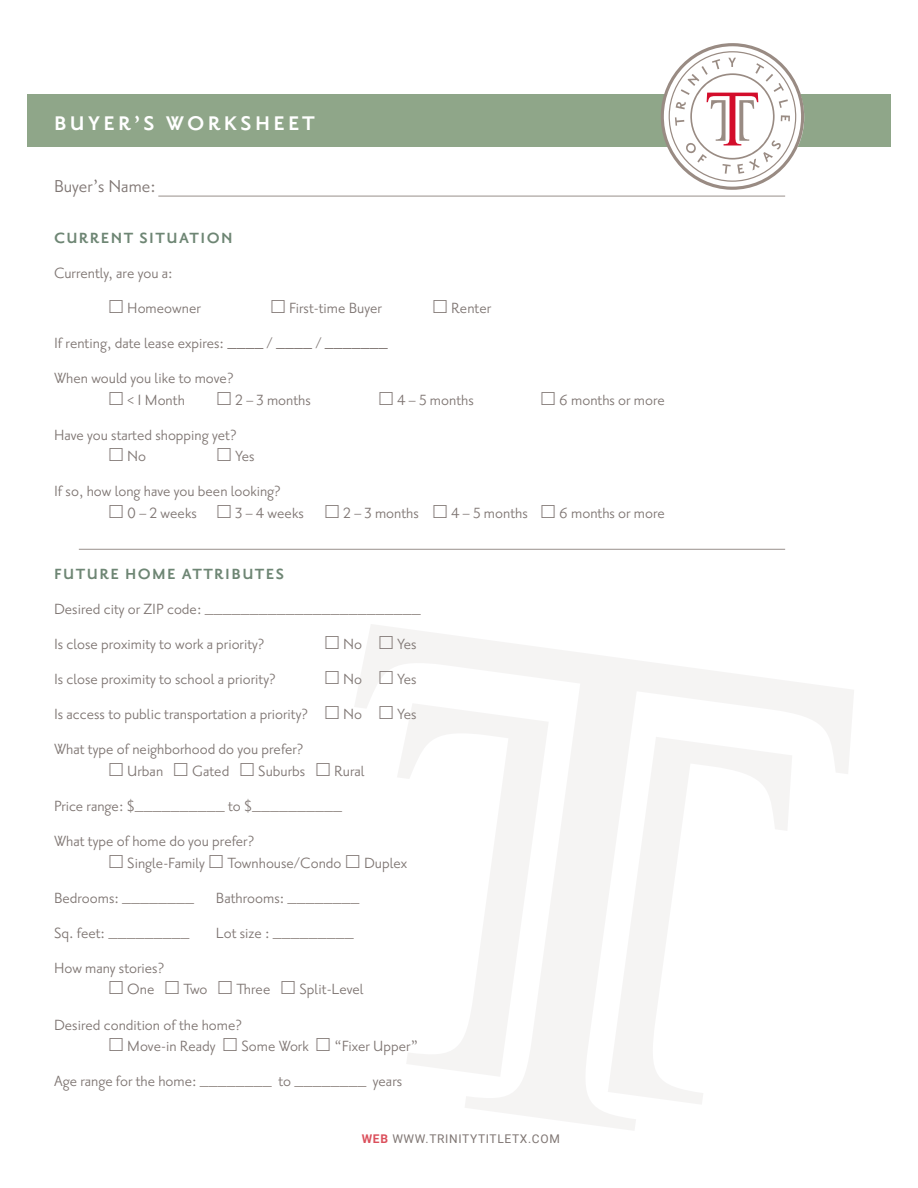
<style>
.page{position:relative;width:918px;height:1188px;background:#fff}
.page>*{position:absolute;margin:0;border:0;box-sizing:border-box;transform-origin:0 0}
.t1{font:700 24px "Priori Sans OT";letter-spacing:.14em;color:#fff}
.t2{font:21px "Priori Sans OT";color:#7f7673}
.t3{font:18px/21.6px "Priori Sans OT";color:#7f7673}
.t4{font:18px "Priori Sans OT";color:#988f8b}
.t5{font:700 18px "Priori Sans OT";letter-spacing:.08em;color:#6e8674}
.t6{font:12px "Roboto";letter-spacing:.055em;color:#7f7673}
.s1{color:#7f7673}
.s2{color:#988f8b}
.s3{font-weight:700;color:#db505c}
</style>
<div class="page">
<svg style="left:355px;top:624px;width:499px;height:506px"></svg>
<svg style="left:397px;top:703px;width:152px;height:374px"></svg>
<svg style="left:608px;top:737px;width:184px;height:368px"></svg>
<div style="left:27px;top:94px;width:864px;height:53px;background:#8fa689"></div>
<hr style="left:79px;top:549px;width:706px;height:1px;background:#988f8b">
<hr style="left:158px;top:196px;width:627px;height:1px;background:#988f8b">
<svg style="left:661px;top:43px;width:143px;height:147px"></svg>
<svg style="left:380px;top:636px;width:13px;height:13px"></svg>
<svg style="left:380px;top:671px;width:13px;height:13px"></svg>
<svg style="left:380px;top:706px;width:13px;height:13px"></svg>
<svg style="left:355px;top:854px;width:4px;height:14px"></svg>
<p class="t1" style="left:54px;top:112px;width:262px">BUYER’S WORKSHEET</p>
<p class="t2" style="left:54px;top:177px;width:103px">Buyer’s Name:</p>
<p class="t5" style="left:54px;top:229px;width:180px">CURRENT SITUATION</p>
<p class="t3" style="left:54px;top:263px;width:120px">Currently, are you a:</p>
<p class="t3" style="left:127px;top:298px;width:75px">Homeowner</p>
<p class="t3" style="left:289px;top:298px;width:94px">First-time Buyer</p>
<p class="t3" style="left:451px;top:298px;width:41px">Renter</p>
<p class="t3" style="left:54px;top:333px;width:335px">If renting, date lease expires: ____ / ____ / _______</p>
<p class="t3" style="left:127px;top:368px;width:108px;text-indent:-73px">When would you like to move? &lt; 1 Month</p>
<p class="t3" style="left:235px;top:390px;width:77px">2 – 3 months</p>
<p class="t3" style="left:397px;top:390px;width:78px">4 – 5 months</p>
<p class="t3" style="left:559px;top:390px;width:107px">6 months or more</p>
<p class="t3" style="left:127px;top:425px;width:111px;text-indent:-73px">Have you started shopping yet?<br>No</p>
<p class="t3" style="left:235px;top:446px;width:21px">Yes</p>
<p class="t3" style="left:54px;top:481px;width:228px;text-align:center">If so, how long have you been looking?<br>0 – 2 weeks</p>
<p class="t3" style="left:235px;top:503px;width:70px">3 – 4 weeks</p>
<p class="t3" style="left:343px;top:503px;width:77px">2 – 3 months</p>
<p class="t3" style="left:451px;top:503px;width:78px">4 – 5 months</p>
<p class="t3" style="left:559px;top:503px;width:107px">6 months or more</p>
<p class="t5" style="left:54px;top:566px;width:232px">FUTURE HOME ATTRIBUTES</p>
<p class="t4" style="left:54px;top:601px;width:368px"><span class="s1">Desired city or ZIP code:</span> ________________________</p>
<p class="t3" style="left:54px;top:634px;width:212px">Is close proximity to work a priority?</p>
<p class="t3" style="left:343px;top:634px;width:20px">No</p>
<p class="t3" style="left:397px;top:634px;width:21px">Yes</p>
<p class="t3" style="left:54px;top:669px;width:223px">Is close proximity to school a priority?</p>
<p class="t3" style="left:343px;top:669px;width:20px">No</p>
<p class="t3" style="left:397px;top:669px;width:21px">Yes</p>
<p class="t3" style="left:54px;top:704px;width:255px">Is access to public transportation a priority?</p>
<p class="t3" style="left:343px;top:704px;width:20px">No</p>
<p class="t3" style="left:397px;top:704px;width:21px">Yes</p>
<p class="t3" style="left:127px;top:739px;width:178px;text-indent:-73px">What type of neighborhood do you prefer?<br>Urban</p>
<p class="t3" style="left:192px;top:761px;width:39px">Gated</p>
<p class="t3" style="left:258px;top:761px;width:48px">Suburbs</p>
<p class="t3" style="left:334px;top:761px;width:32px">Rural</p>
<p class="t4" style="left:54px;top:798px;width:290px"><span class="s1">Price range: $</span>__________ <span class="s1">to $</span>__________</p>
<p class="t3" style="left:127px;top:831px;width:128px;text-indent:-73px">What type of home do you prefer?<br>Single-Family</p>
<p class="t3" style="left:227px;top:853px;width:116px">Townhouse/Condo</p>
<p class="t3" style="left:364px;top:853px;width:45px">Duplex</p>
<p class="t3" style="left:54px;top:888px;width:307px">Bedrooms: <span class="s2">________</span> Bathrooms: <span class="s2">________</span></p>
<p class="t4" style="left:54px;top:925px;width:137px"><span class="s1">Sq. feet:</span> _________</p>
<p class="t4" style="left:216px;top:925px;width:139px"><span class="s1">Lot size :</span> _________</p>
<p class="t3" style="left:127px;top:958px;width:38px;text-indent:-73px">How many stories?<br>One</p>
<p class="t3" style="left:183px;top:980px;width:26px">Two</p>
<p class="t3" style="left:237px;top:980px;width:35px">Three</p>
<p class="t3" style="left:299px;top:980px;width:66px">Split-Level</p>
<p class="t3" style="left:127px;top:1015px;width:116px;text-indent:-73px">Desired condition of the home?<br>Move-in Ready</p>
<p class="t3" style="left:241px;top:1036px;width:69px">Some Work</p>
<p class="t3" style="left:335px;top:1036px;width:85px">“Fixer Upper”</p>
<p class="t3" style="left:54px;top:1071px;width:350px">Age range for the home: <span class="s2">________</span> to <span class="s2">________</span> years</p>
<p class="t6" style="left:362px;top:1130px;width:199px"><span class="s3">WEB</span> WWW.TRINITYTITLETX.COM</p>
</div>
